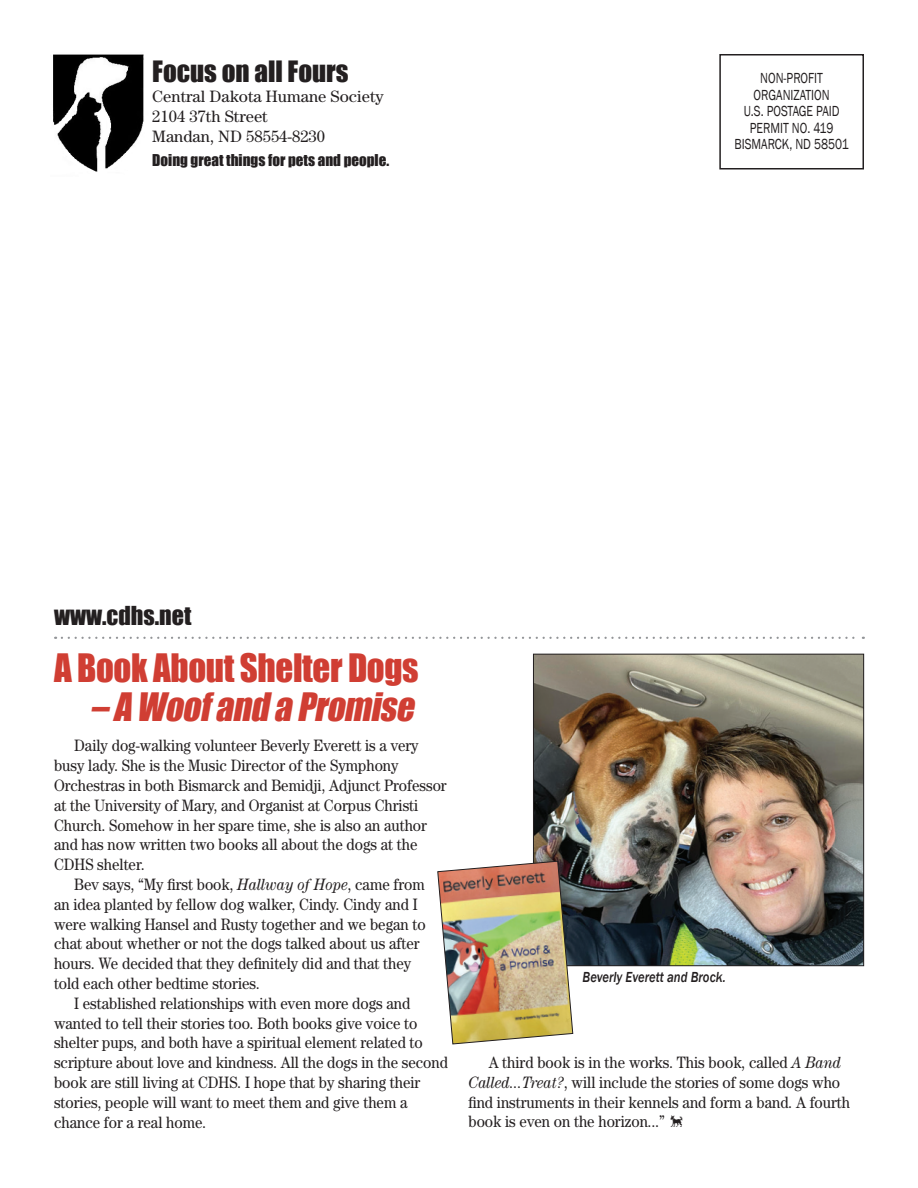
<style>
.page{position:relative;width:918px;height:1188px;background:#fff}
.page>*{position:absolute;margin:0;border:0;box-sizing:border-box;transform-origin:0 0}
.Headline1{font:36px "Impact";letter-spacing:-.01em;color:#d03e33}
.Headline1-2{font:italic 36px "Impact";color:#d03e33}
.t1{font:27px "Impact";color:#231f20}
.t2{font:24px "Impact";color:#231f20}
.Donations{font:16.5px/19.8px "Century Std";color:#231f20;scale:.9 1}
.Donations-2{font:16.5px "Century Std";color:#231f20}
.t3{font:15px "Franklin Gothic";color:#231f20;scale:.8 1}
.t4{font:15px "Impact";color:#231f20}
.t5{font:italic 500 15px "Franklin Gothic";color:#231f20;scale:.85 1}
.s1{font-style:italic}
</style>
<div class="page">
<svg style="left:62px;top:637px;width:802px;height:2px"></svg>
<img style="left:53px;top:54px;width:91px;height:118px">
<div style="left:719px;top:54px;width:145px;height:116px;border:2px solid #231f20"></div>
<img style="left:535px;top:656px;width:327px;height:308px">
<div style="left:533px;top:654px;width:331px;height:312px;border:1px solid #231f20"></div>
<img style="left:437px;top:861px;width:136px;height:183px">
<p class="t1" style="left:152px;top:51px;width:198px">Focus on all Fours</p>
<p class="Donations-2" style="left:152px;top:87px;width:233px">Central Dakota Humane Society</p>
<p class="Donations-2" style="left:152px;top:106px;width:117px">2104 37th Street</p>
<p class="Donations-2" style="left:152px;top:126px;width:174px">Mandan, ND 58554-8230</p>
<p class="t4" style="left:152px;top:148px;width:238px">Doing great things for pets and people.</p>
<p class="t3" style="left:760px;top:69px;width:80px">NON-PROFIT</p>
<p class="t3" style="left:754px;top:86px;width:97px">ORGANIZATION</p>
<p class="t3" style="left:744px;top:102px;width:121px">U.S. POSTAGE PAID</p>
<p class="t3" style="left:750px;top:119px;width:106px">PERMIT NO. 419</p>
<p class="t3" style="left:735px;top:135px;width:144px">BISMARCK, ND 58501</p>
<p class="t2" style="left:54px;top:597px;width:139px">www.cdhs.net</p>
<p class="Headline1" style="left:54px;top:640px;width:366px">A Book About Shelter Dogs</p>
<p class="Headline1-2" style="left:90px;top:679px;width:334px">–AWoofandaPromise</p>
<p class="Donations" style="left:54px;top:736px;width:438px;text-indent:20px">Daily dog-walking volunteer Beverly Everett is a very busy lady. She is the Music Director of the Symphony Orchestras in both Bismarck and Bemidji, Adjunct Professor at the University of Mary, and Organist at Corpus Christi Church. Somehow in her spare time, she is also an author and has now written two books all about the dogs at the CDHS shelter.</p>
<p class="Donations" style="left:54px;top:874px;width:415px;text-indent:20px">Bev says, “My first book, <span class="s1">Hallway of Hope</span>, came from an idea planted by fellow dog walker, Cindy. Cindy and I were walking Hansel and Rusty together and we began to chat about whether or not the dogs talked about us after hours. We decided that they definitely did and that they told each other bedtime stories.</p>
<p class="Donations" style="left:54px;top:993px;width:439px;text-indent:20px">I established relationships with even more dogs and wanted to tell their stories too. Both books give voice to shelter pups, and both have a spiritual element related to scripture about love and kindness. All the dogs in the second book are still living at CDHS. I hope that by sharing their stories, people will want to meet them and give them a chance for a real home.</p>
<p class="t5" style="left:583px;top:968px;width:170px">Beverly Everett and Brock.</p>
<p class="Donations" style="left:468px;top:1052px;width:426px;text-indent:20px">A third book is in the works. This book, called <span class="s1">A Band Called...Treat?</span>, will include the stories of some dogs who find instruments in their kennels and form a band. A fourth book is even on the horizon...”</p>
</div>
